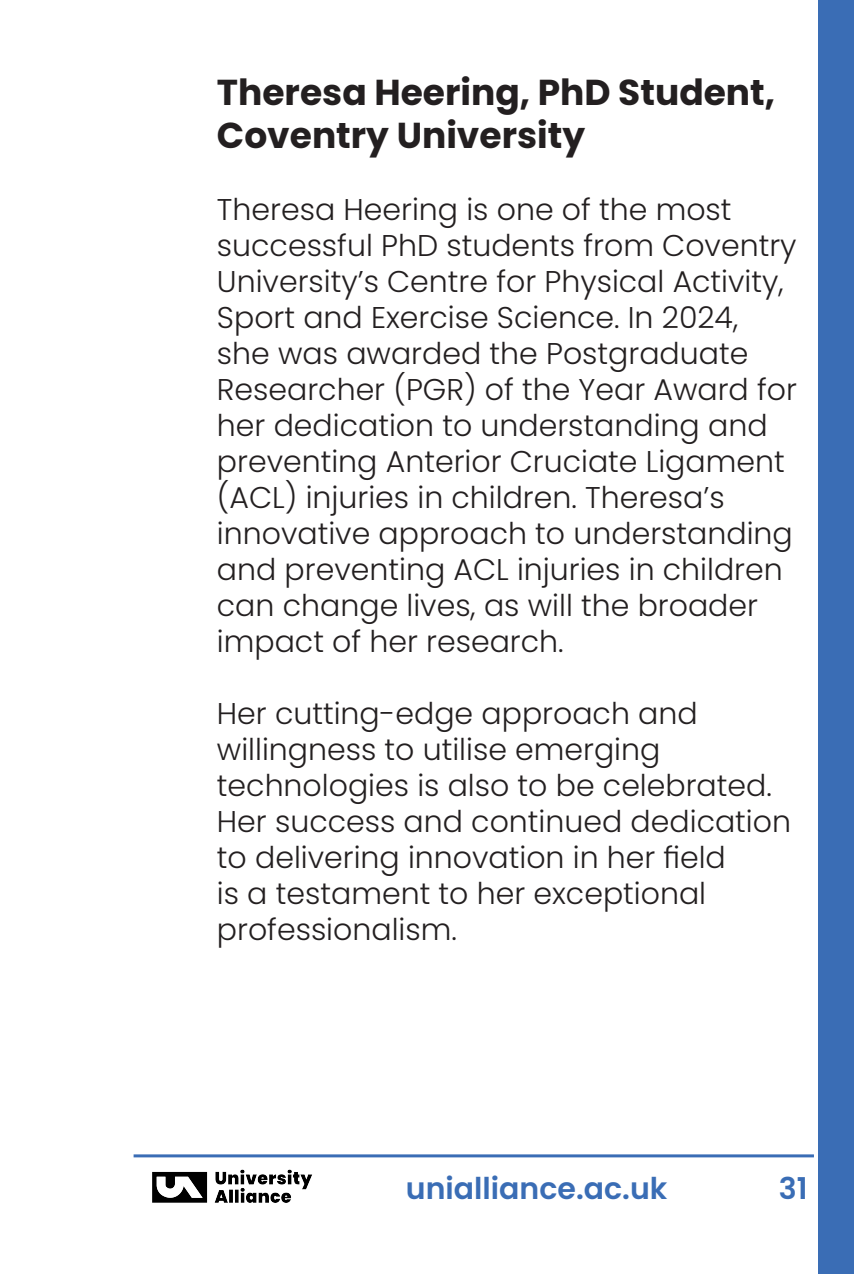
<style>
.page{position:relative;width:854px;height:1274px;background:#fff}
.page>*{position:absolute;margin:0;border:0;box-sizing:border-box;transform-origin:0 0}
.t1{font:700 36px/43.2px "Poppins";color:#231f20}
.t2{font:300 30px/36px "Poppins";color:#231f20}
.t3{font:600 30px "Poppins";color:#3a6db5}
</style>
<div class="page">
<img style="left:152px;top:1169px;width:160px;height:34px">
<hr style="left:134px;top:1154px;width:680px;height:3px;background:#3a6db5">
<div style="left:818px;top:0;width:36px;height:1274px;background:#3a6db5"></div>
<p class="t1" style="left:217px;top:71px;width:560px">Theresa Heering, PhD Student,<br>Coventry University</p>
<p class="t2" style="left:217px;top:192px;width:582px">Theresa Heering is one of the most successful PhD students from Coventry University’s Centre for Physical Activity, Sport and Exercise Science. In 2024, she was awarded the Postgraduate Researcher (PGR) of the Year Award for her dedication to understanding and preventing Anterior Cruciate Ligament (ACL) injuries in children. Theresa’s innovative approach to understanding and preventing ACL injuries in children can change lives, as will the broader impact of her research.</p>
<p class="t2" style="left:217px;top:696px;width:576px">Her cutting-edge approach and willingness to utilise emerging technologies is also to be celebrated.<br>Her success and continued dedication to delivering innovation in her field<br>is a testament to her exceptional professionalism.</p>
<p class="t3" style="left:406px;top:1171px;width:263px">unialliance.ac.uk</p>
<p class="t3" style="left:779px;top:1171px;width:30px">31</p>
</div>
